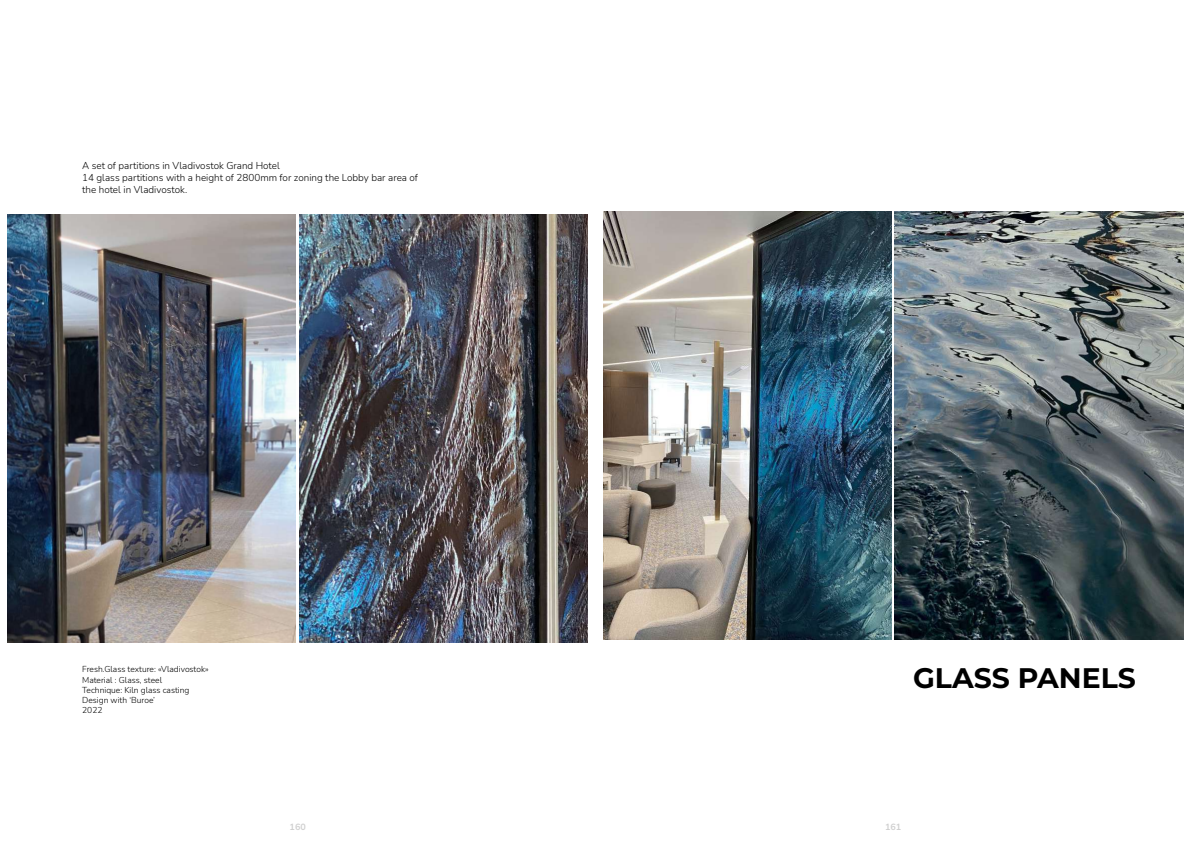
<style>
.page{position:relative;width:1191px;height:842px;background:#fff}
.page>*{position:absolute;margin:0;border:0;box-sizing:border-box;transform-origin:0 0}
.t1{font:700 28.3px "Montserrat";color:#000}
.t2{font:300 9.9px/11.9px "Nunito";color:#000}
.t3{font:700 9px "Nunito";color:#d0d0d0}
.t4{font:300 8.5px/10.2px "Nunito";color:#000}
</style>
<div class="page">
<img style="left:300px;top:214px;width:287px;height:429px">
<img style="left:8px;top:214px;width:288px;height:429px">
<img style="left:894px;top:211px;width:289px;height:428px">
<img style="left:603px;top:211px;width:288px;height:428px">
<p class="t2" style="left:82px;top:160px;width:337px">A set of partitions in Vladivostok Grand Hotel<br>14 glass partitions with a height of 2800mm for zoning the Lobby bar area of the hotel in Vladivostok.</p>
<p class="t4" style="left:82px;top:665px;width:128px">Fresh.Glass texture: «Vladivostok»<br>Material : Glass, steel<br>Technique: Kiln glass casting<br>Design with ‘Buroe’<br>2022</p>
<h1 class="t1" style="left:913px;top:659px;width:224px">GLASS PANELS</h1>
<p class="t3" style="left:290px;top:824px;width:18px">160</p>
<p class="t3" style="left:885px;top:824px;width:18px">161</p>
</div>
